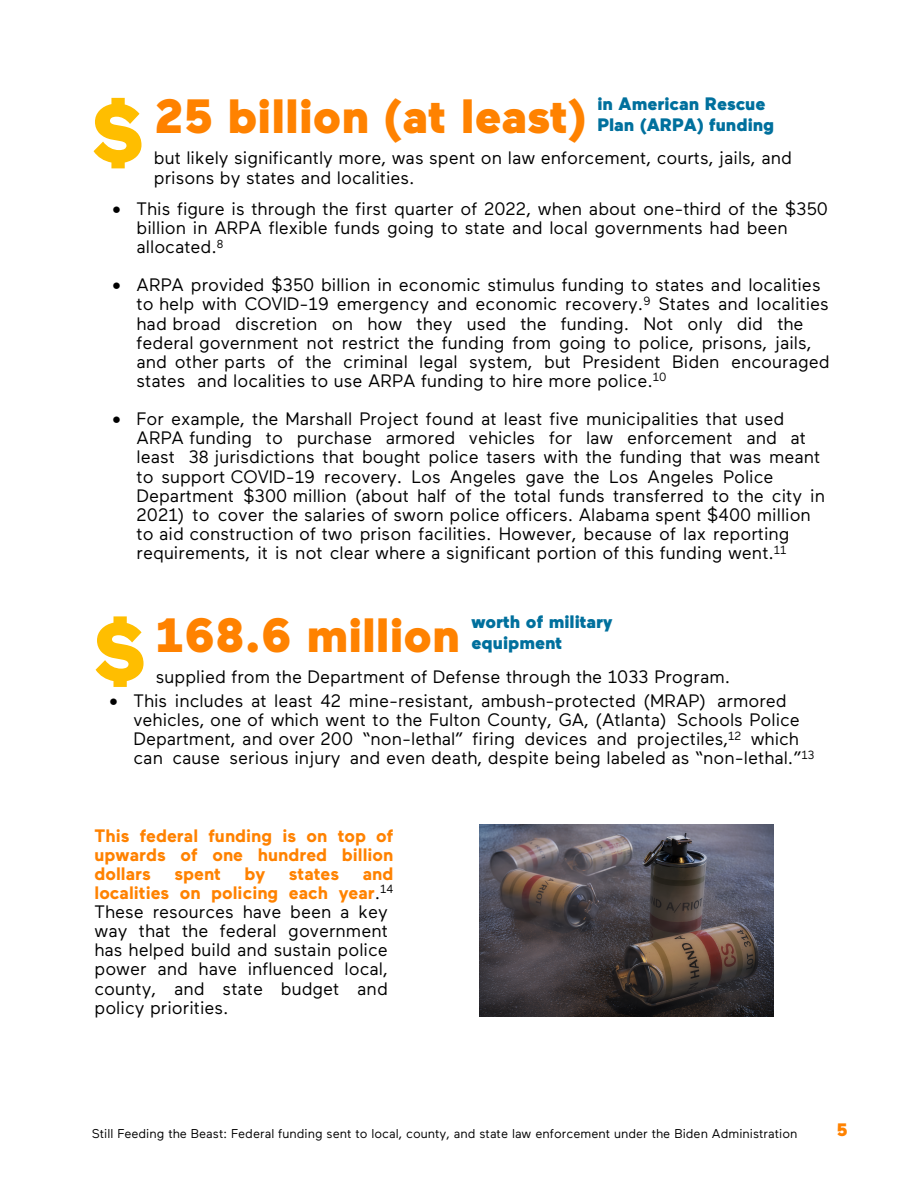
<style>
.page{position:relative;width:918px;height:1188px;background:#fff}
.page>*{position:absolute;margin:0;border:0;box-sizing:border-box;transform-origin:0 0}
.t1{font:900 82.5px "Maax";color:#ffbe00}
.t2{font:900 48px "Maax";color:#ff8200}
.t3{font:18px/19.2px "Maax";color:#000}
.t4{font:700 18px/19.2px "Maax";color:#ff8200;text-align:justify}
.t5{font:900 18px/21.3px "Maax";color:#00709d}
.t6{font:900 18px "Maax";color:#ff8200}
.t7{font:12.75px "Maax";color:#000}
.s1{font-weight:700;color:#ff8200}
</style>
<div class="page">
<img style="left:480px;top:824px;width:294px;height:192px">
<p class="t1" style="left:92px;top:98px;width:54px">$</p>
<p class="t2" style="left:154px;top:96px;width:434px">25 billion (at least)</p>
<p class="t5" style="left:597px;top:94px;width:179px">in American Rescue<br>Plan (ARPA) funding</p>
<p class="t3" style="left:154px;top:150px;width:640px">but likely significantly more, was spent on law enforcement, courts, jails, and</p>
<p class="t3" style="left:137px;top:199px;width:693px;text-indent:-24px">• This figure is through the first quarter of 2022, when about one-third of the $350 billion in ARPA flexible funds going to state and local governments had been allocated.<sup>8</sup></p>
<p class="t3" style="left:137px;top:277px;width:695px;text-indent:-24px">• ARPA provided $350 billion in economic stimulus funding to states and localities to help with COVID-19 emergency and economic recovery.<sup>9</sup> States and localities had broad discretion on how they used the funding. Not only did the federal government not restrict the funding from going to police, prisons, jails, and other parts of the criminal legal system, but President Biden encouraged states and localities to use ARPA funding to hire more police.<sup>10</sup></p>
<p class="t3" style="left:137px;top:411px;width:690px;text-indent:-24px">• For example, the Marshall Project found at least five municipalities that used ARPA funding to purchase armored vehicles for law enforcement and at least 38 jurisdictions that bought police tasers with the funding that was meant to support COVID-19 recovery. Los Angeles gave the Los Angeles Police Department $300 million (about half of the total funds transferred to the city in 2021) to cover the salaries of sworn police officers. Alabama spent $400 million to aid construction of two prison facilities. However, because of lax reporting requirements, it is not clear where a significant portion of this funding went.<sup>11</sup></p>
<p class="t3" style="left:154px;top:169px;width:262px">prisons by states and localities.</p>
<p class="t1" style="left:94px;top:617px;width:54px">$</p>
<p class="t2" style="left:156px;top:614px;width:306px">168.6 million</p>
<p class="t5" style="left:471px;top:613px;width:143px">worth of military equipment</p>
<p class="t3" style="left:156px;top:668px;width:576px">supplied from the Department of Defense through the 1033 Program.</p>
<p class="t3" style="left:134px;top:691px;width:682px;text-indent:-24px">• This includes at least 42 mine-resistant, ambush-protected (MRAP) armored vehicles, one of which went to the Fulton County, GA, (Atlanta) Schools Police Department, and over 200 “non-lethal” firing devices and projectiles,<sup>12</sup> which can cause serious injury and even death, despite being labeled as “non-lethal.”<sup>13</sup></p>
<p class="t4" style="left:95px;top:826px;width:300px">This federal funding is on top of upwards of one hundred billion dollars</p>
<p class="t3" style="left:95px;top:865px;width:300px;text-indent:268px"><span class="s1">and localities on policing each year</span>.<sup>14<br></sup>These resources have been a key way that the federal government has helped build and sustain police power and have influenced local, county, and state budget and policy priorities.</p>
<p class="t4" style="left:174px;top:864px;width:48px">spent</p>
<p class="t4" style="left:245px;top:864px;width:22px">by</p>
<p class="t4" style="left:289px;top:864px;width:52px">states</p>
<p class="t7" style="left:92px;top:1128px;width:707px">Still Feeding the Beast: Federal funding sent to local, county, and state law enforcement under the Biden Administration</p>
<p class="t6" style="left:837px;top:1122px;width:12px">5</p>
</div>
